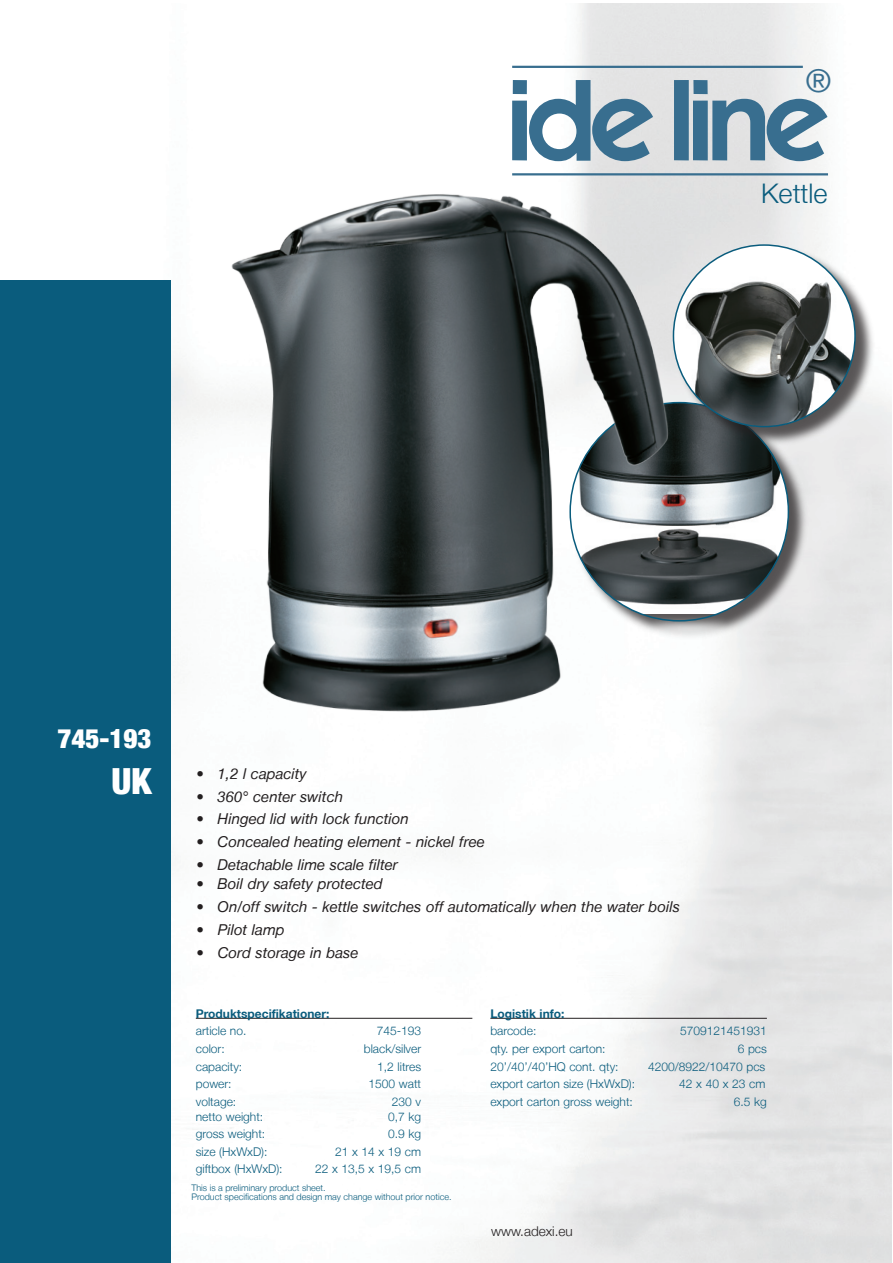
<style>
.page{position:relative;width:893px;height:1263px;background:#fff}
.page>*{position:absolute;margin:0;border:0;box-sizing:border-box;transform-origin:0 0}
.t1{font:900 condensed 36px "Helvetica Neue LT";color:#fff}
.t2{font:31.65px "Helvetica Neue";color:#386e8f}
.t3{font:900 condensed 27px "Helvetica Neue LT";color:#fff}
.t4{font:300 27px "Helvetica Neue LT";color:#0a5c7d}
.t5{font:italic 15px "Helvetica Neue LT";color:#231f20}
.t6{font:300 13.5px "Helvetica Neue LT";color:#231f20}
.t7{font:300 12px "Helvetica Neue LT";color:#0a5c7d}
.t8{font:700 12px "Helvetica Neue LT";color:#0a5c7d}
.t9{font:300 9px/9px "Helvetica Neue LT";color:#0a5c7d}
</style>
<div class="page">
<img style="left:54px;top:3px;width:838px;height:1260px">
<div style="left:0;top:281px;width:170px;height:982px;background:#0a5c7d"></div>
<div style="left:512px;top:101px;width:15px;height:59px;background:#386e8f"></div>
<div style="left:513px;top:80px;width:14px;height:14px;background:#386e8f"></div>
<svg style="left:529px;top:80px;width:124px;height:81px"></svg>
<div style="left:674px;top:80px;width:15px;height:80px;background:#386e8f"></div>
<div style="left:693px;top:101px;width:15px;height:59px;background:#386e8f"></div>
<div style="left:693px;top:80px;width:15px;height:14px;background:#386e8f"></div>
<svg style="left:712px;top:99px;width:115px;height:62px;background:#81a1b4"></svg>
<hr style="left:512px;top:66px;width:291px;height:2px;background:#386e8f">
<hr style="left:512px;top:173px;width:316px;height:2px;background:#386e8f">
<hr style="left:196px;top:1018px;width:276px;height:1px;background:#231f20">
<hr style="left:490px;top:1018px;width:277px;height:1px;background:#231f20">
<div style="left:571px;top:403px;width:238px;height:238px;background:#231f20;opacity:.75"></div>
<img style="left:676px;top:447px;width:112px;height:166px">
<div style="left:674px;top:246px;width:201px;height:201px;background:#231f20;opacity:.75"></div>
<div style="left:673px;top:245px;width:182px;height:182px;background:#fff;border-radius:50%"></div>
<img style="left:676px;top:266px;width:179px;height:161px">
<img style="left:204px;top:179px;width:472px;height:544px">
<h2 class="t2" style="left:806px;top:61px;width:27px">®</h2>
<h3 class="t4" style="left:761px;top:177px;width:68px">Kettle</h3>
<h3 class="t3" style="left:57px;top:721px;width:96px">745-193</h3>
<h1 class="t1" style="left:112px;top:759px;width:42px">UK</h1>
<p class="t5" style="left:196px;top:764px;width:112px">• 1,2 l capacity</p>
<p class="t5" style="left:196px;top:787px;width:148px">• 360° center switch</p>
<p class="t5" style="left:196px;top:810px;width:214px">• Hinged lid with lock function</p>
<p class="t5" style="left:196px;top:833px;width:290px">• Concealed heating element - nickel free</p>
<p class="t5" style="left:196px;top:856px;width:203px">• Detachable lime scale filter</p>
<p class="t5" style="left:196px;top:875px;width:188px">• Boil dry safety protected</p>
<p class="t5" style="left:196px;top:898px;width:485px">• On/off switch - kettle switches off automatically when the water boils</p>
<p class="t5" style="left:196px;top:921px;width:90px">• Pilot lamp</p>
<p class="t5" style="left:196px;top:944px;width:163px">• Cord storage in base</p>
<p class="t8" style="left:196px;top:1006px;width:135px">Produktspecifikationer:</p>
<p class="t7" style="left:196px;top:1024px;width:52px">article no.</p>
<p class="t7" style="left:377px;top:1024px;width:46px">745-193</p>
<p class="t7" style="left:196px;top:1041px;width:30px">color:</p>
<p class="t7" style="left:364px;top:1041px;width:59px">black/silver</p>
<p class="t7" style="left:196px;top:1059px;width:48px">capacity:</p>
<p class="t7" style="left:377px;top:1059px;width:45px">1,2 litres</p>
<p class="t7" style="left:196px;top:1076px;width:37px">power:</p>
<p class="t7" style="left:369px;top:1076px;width:54px">1500 watt</p>
<p class="t7" style="left:196px;top:1094px;width:42px">voltage:</p>
<p class="t7" style="left:392px;top:1094px;width:31px">230 v</p>
<p class="t7" style="left:196px;top:1109px;width:69px">netto weight:</p>
<p class="t7" style="left:388px;top:1109px;width:35px">0,7 kg</p>
<p class="t7" style="left:196px;top:1127px;width:71px">gross weight:</p>
<p class="t7" style="left:388px;top:1127px;width:35px">0.9 kg</p>
<p class="t7" style="left:196px;top:1144px;width:73px">size (HxWxD):</p>
<p class="t7" style="left:335px;top:1144px;width:88px">21 x 14 x 19 cm</p>
<p class="t7" style="left:196px;top:1162px;width:88px">giftbox (HxWxD):</p>
<p class="t7" style="left:315px;top:1162px;width:108px">22 x 13,5 x 19,5 cm</p>
<p class="t9" style="left:191px;top:1183px;width:262px">This is a preliminary product sheet.<br>Product specifications and design may change without prior notice.</p>
<p class="t8" style="left:490px;top:1006px;width:76px">Logistik info:</p>
<p class="t7" style="left:490px;top:1024px;width:48px">barcode:</p>
<p class="t7" style="left:680px;top:1024px;width:88px">5709121451931</p>
<p class="t7" style="left:490px;top:1041px;width:117px">qty. per export carton:</p>
<p class="t7" style="left:738px;top:1041px;width:31px">6 pcs</p>
<p class="t7" style="left:490px;top:1059px;width:130px">20’/40’/40’HQ cont. qty:</p>
<p class="t7" style="left:648px;top:1059px;width:119px">4200/8922/10470 pcs</p>
<p class="t7" style="left:490px;top:1076px;width:146px">export carton size (HxWxD):</p>
<p class="t7" style="left:679px;top:1076px;width:88px">42 x 40 x 23 cm</p>
<p class="t7" style="left:490px;top:1094px;width:144px">export carton gross weight:</p>
<p class="t7" style="left:734px;top:1094px;width:35px">6.5 kg</p>
<p class="t6" style="left:491px;top:1223px;width:83px">www.adexi.eu</p>
</div>
